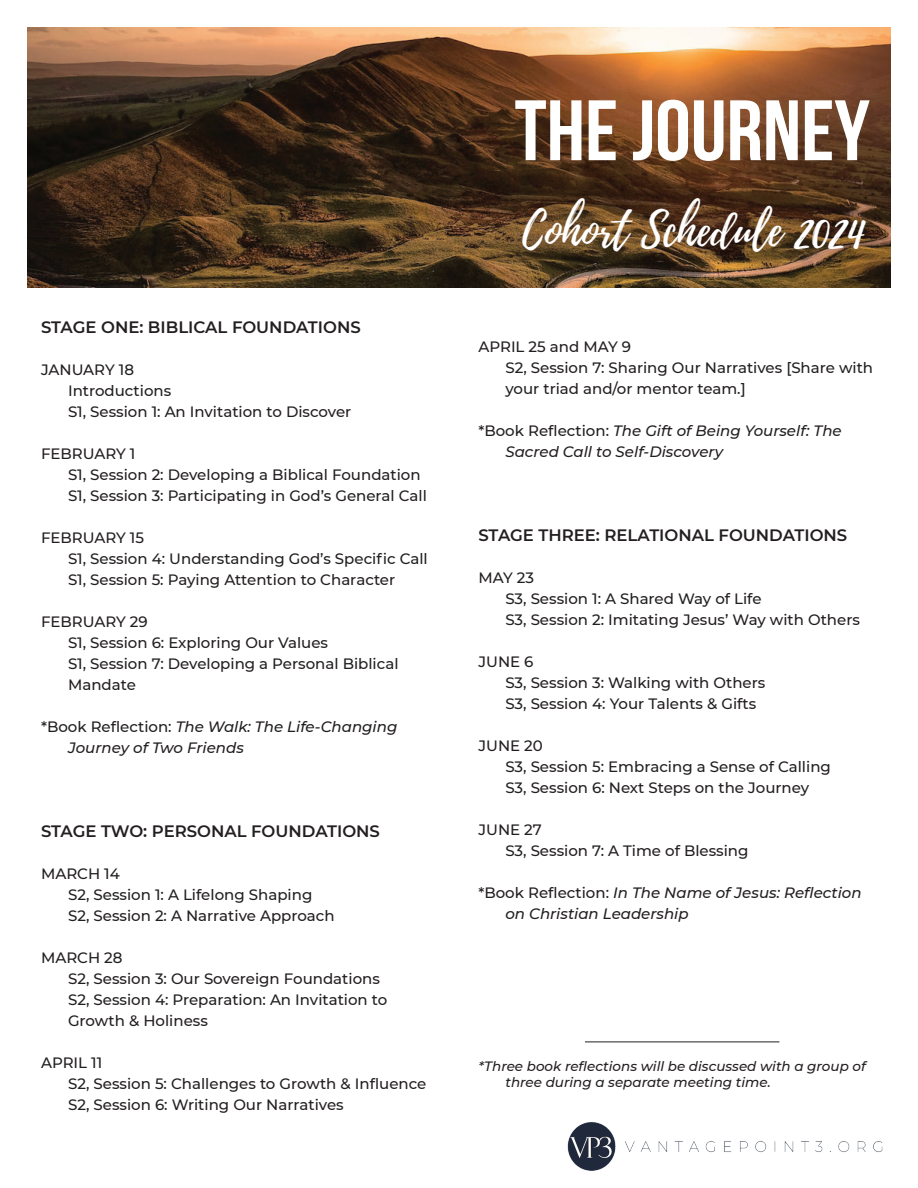
<style>
.page{position:relative;width:918px;height:1188px;background:#fff}
.page>*{position:absolute;margin:0;border:0;box-sizing:border-box;transform-origin:0 0}
.t1{font:85.5px "Bebas Neue";color:#fff;scale:1.05 1}
.t2{font:45px "Playlist Script";color:#fff}
.t3{font:600 16.5px "Montserrat";color:#231f20}
.t4{font:500 15px/21px "Montserrat";color:#231f20}
.t5{font:italic 500 15px/21px "Montserrat";color:#231f20}
.t6{font:italic 500 13.5px/16.5px "Montserrat";color:#231f20}
.s1{font-style:normal}
</style>
<div class="page">
<img style="left:28px;top:27px;width:862px;height:261px">
<img style="left:567px;top:1122px;width:316px;height:49px">
<hr style="left:585px;top:1042px;width:194px;height:1px;background:#231f20">
<p class="t3" style="left:41px;top:315px;width:321px">STAGE ONE: BIBLICAL FOUNDATIONS</p>
<p class="t4" style="left:68px;top:358px;width:285px;text-indent:-27px">JANUARY 18<br>Introductions<br>S1, Session 1: An Invitation to Discover</p>
<p class="t4" style="left:68px;top:442px;width:360px;text-indent:-27px">FEBRUARY 1<br>S1, Session 2: Developing a Biblical Foundation<br>S1, Session 3: Participating in God’s General Call</p>
<p class="t4" style="left:68px;top:526px;width:361px;text-indent:-27px">FEBRUARY 15<br>S1, Session 4: Understanding God’s Specific Call<br>S1, Session 5: Paying Attention to Character</p>
<p class="t4" style="left:68px;top:610px;width:332px;text-indent:-27px">FEBRUARY 29<br>S1, Session 6: Exploring Our Values<br>S1, Session 7: Developing a Personal Biblical<br>Mandate</p>
<p class="t5" style="left:68px;top:715px;width:331px;text-indent:-27px"><span class="s1">*Book Reflection:</span> The Walk: The Life-Changing<br>Journey of Two Friends</p>
<p class="t3" style="left:41px;top:819px;width:340px">STAGE TWO: PERSONAL FOUNDATIONS</p>
<p class="t4" style="left:68px;top:862px;width:268px;text-indent:-27px">MARCH 14<br>S2, Session 1: A Lifelong Shaping<br>S2, Session 2: A Narrative Approach</p>
<p class="t4" style="left:68px;top:946px;width:321px;text-indent:-27px">MARCH 28<br>S2, Session 3: Our Sovereign Foundations<br>S2, Session 4: Preparation: An Invitation to<br>Growth &amp; Holiness</p>
<p class="t4" style="left:68px;top:1051px;width:360px;text-indent:-27px">APRIL 11<br>S2, Session 5: Challenges to Growth &amp; Influence<br>S2, Session 6: Writing Our Narratives</p>
<h1 class="t1" style="left:515px;top:84px;width:340px">THE JOURNEY</h1>
<h2 class="t2" style="left:522px;top:198px;width:343px">Cohort Schedule 2024</h2>
<p class="t4" style="left:505px;top:336px;width:369px;text-indent:-27px">APRIL 25 and MAY 9<br>S2, Session 7: Sharing Our Narratives [Share with your triad and/or mentor team.]</p>
<p class="t5" style="left:505px;top:420px;width:338px;text-indent:-27px"><span class="s1">*Book Reflection:</span> The Gift of Being Yourself: The<br>Sacred Call to Self-Discovery</p>
<p class="t3" style="left:478px;top:524px;width:370px">STAGE THREE: RELATIONAL FOUNDATIONS</p>
<p class="t4" style="left:505px;top:567px;width:356px;text-indent:-27px">MAY 23<br>S3, Session 1: A Shared Way of Life<br>S3, Session 2: Imitating Jesus’ Way with Others</p>
<p class="t4" style="left:505px;top:651px;width:261px;text-indent:-27px">JUNE 6<br>S3, Session 3: Walking with Others<br>S3, Session 4: Your Talents &amp; Gifts</p>
<p class="t4" style="left:505px;top:735px;width:327px;text-indent:-27px">JUNE 20<br>S3, Session 5: Embracing a Sense of Calling<br>S3, Session 6: Next Steps on the Journey</p>
<p class="t4" style="left:505px;top:819px;width:245px;text-indent:-27px">JUNE 27<br>S3, Session 7: A Time of Blessing</p>
<p class="t5" style="left:505px;top:882px;width:358px;text-indent:-27px"><span class="s1">*Book Reflection:</span> In The Name of Jesus: Reflection on Christian Leadership</p>
<p class="t6" style="left:505px;top:1057px;width:362px;text-indent:-27px">*Three book reflections will be discussed with a group of three during a separate meeting time.</p>
</div>
